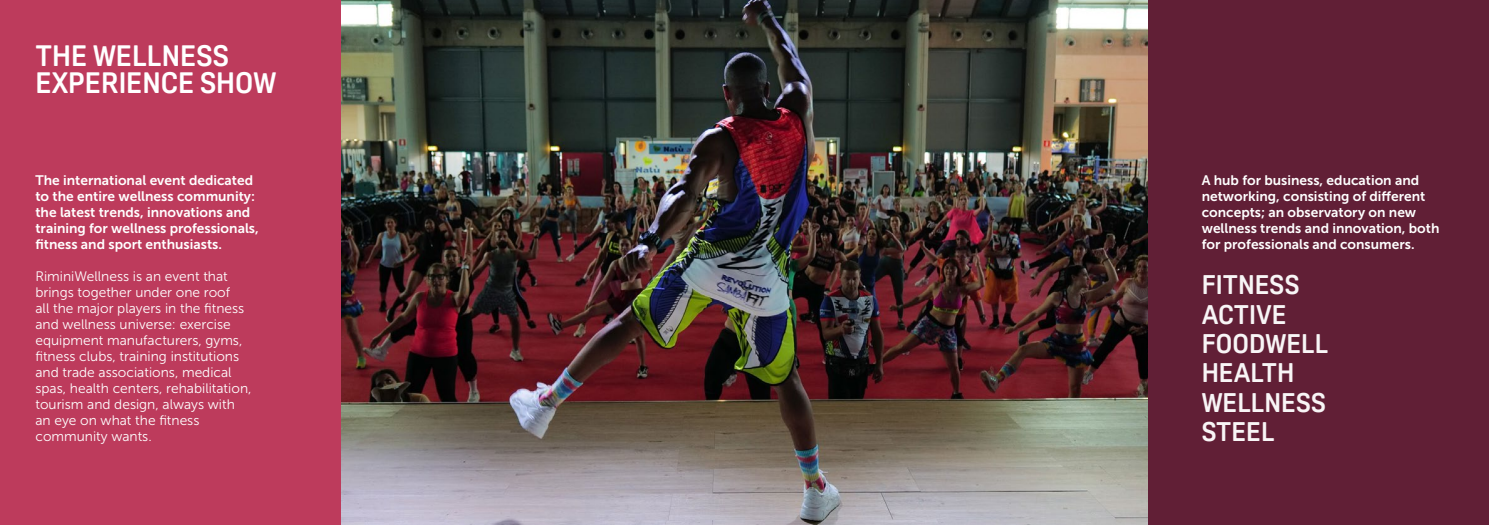
<style>
.page{position:relative;width:1489px;height:525px;background:#fff}
.page>*{position:absolute;margin:0;border:0;box-sizing:border-box;transform-origin:0 0}
.t1{font:700 28.75px/27.5px "Oscine";color:#fff}
.t2{font:700 26.25px/29.4px "Oscine";color:#f8f5f6}
.t3{font:13.75px/16px "Museo Sans 700";color:#fff}
.t4{font:13.75px/16px "Museo Sans 300";color:#fff}
</style>
<div class="page">
<img style="left:340px;top:0;width:808px;height:524px">
<div style="left:1148px;top:0;width:340px;height:524px;background:#611f36"></div>
<div style="left:0;top:0;width:340px;height:524px;background:#bd3b5c"></div>
<h1 class="t1" style="left:35px;top:42px;width:242px">THE WELLNESS<br>EXPERIENCE SHOW</h1>
<p class="t3" style="left:35px;top:172px;width:225px">The international event dedicated to the entire wellness community: the latest trends, innovations and training for wellness professionals, fitness and sport enthusiasts.</p>
<p class="t4" style="left:35px;top:268px;width:217px">RiminiWellness is an event that brings together under one roof<br>all the major players in the fitness and wellness universe: exercise equipment manufacturers, gyms, fitness clubs, training institutions and trade associations, medical spas, health centers, rehabilitation, tourism and design, always with an eye on what the fitness community wants.</p>
<p class="t3" style="left:1201px;top:172px;width:239px">A hub for business, education and networking, consisting of different concepts; an observatory on new wellness trends and innovation, both for professionals and consumers.</p>
<h2 class="t2" style="left:1201px;top:270px;width:128px">FITNESS<br>ACTIVE<br>FOODWELL<br>HEALTH<br>WELLNESS<br>STEEL</h2>
</div>
